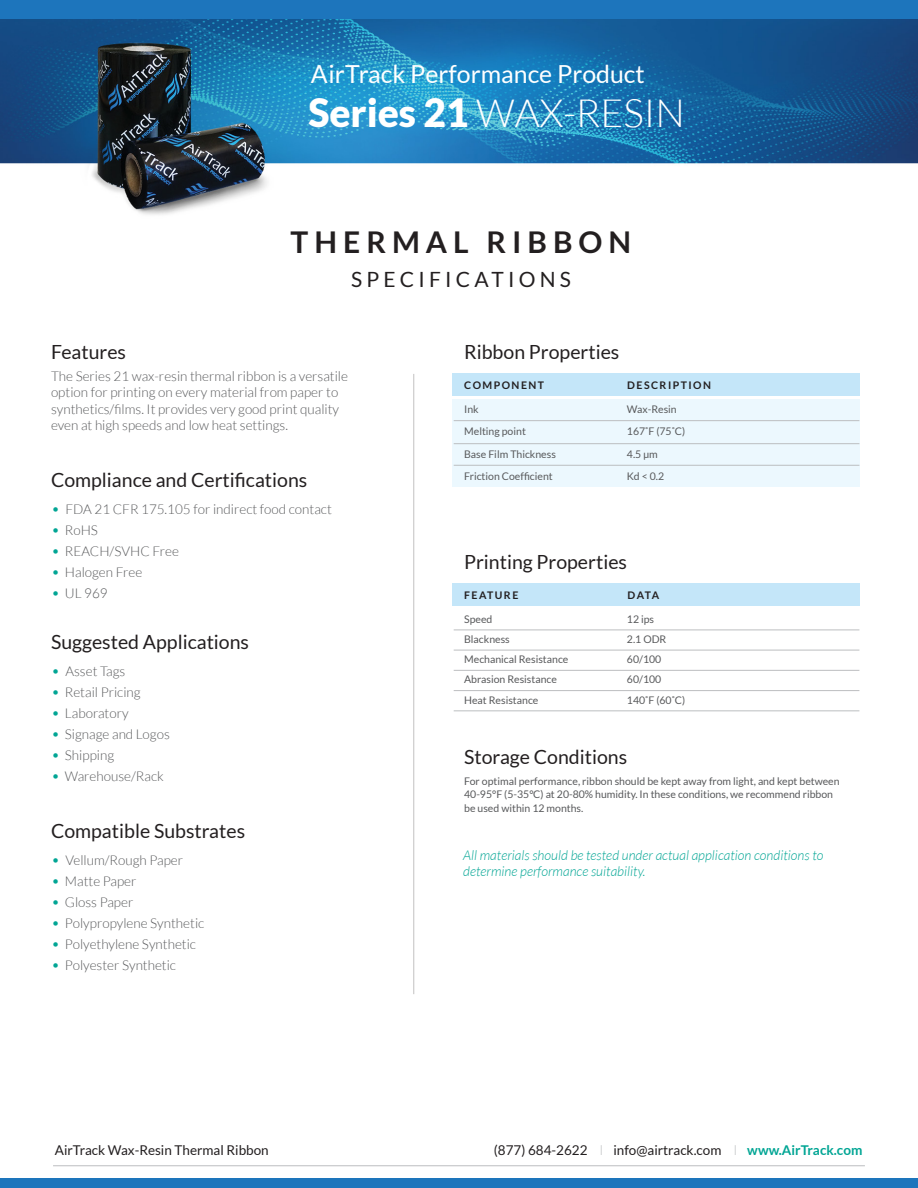
<style>
.page{position:relative;width:918px;height:1188px;background:#fff}
.page>*{position:absolute;margin:0;border:0;box-sizing:border-box;transform-origin:0 0}
.t1{font:300 39px "Lato";color:#fff}
.t2{font:700 30px "Lato";letter-spacing:.2em;color:#231f20}
.t3{font:24.9px "Lato";color:#fff}
.t4{font:21px "Lato";letter-spacing:.2em;color:#231f20}
.t5{font:19.5px "Lato";color:#231f20}
.t6{font:300 13.5px/16.2px "Lato";color:#58595b}
.t7{font:italic 300 13.5px/16.2px "Lato";color:#00a594}
.t8{font:13.5px "Lato";color:#231f20}
.t9{font:10.5px/13.5px "Lato";color:#58595b}
.t10{font:700 10.5px "Lato";letter-spacing:.14em;color:#231f20}
.s1{font-weight:900}
.s2{font-style:italic;font-size:15px;color:#00a594}
.s3{font-weight:300;color:#bcbec0}
.s4{font-weight:700;color:#00a594}
</style>
<div class="page">
<img style="left:0;top:19px;width:918px;height:196px">
<div style="left:0;top:0;width:918px;height:19px;background:#1d75bc"></div>
<div style="left:453px;top:374px;width:407px;height:22px;background:#c4e6f9"></div>
<div style="left:453px;top:399px;width:407px;height:88px;background:#ecf8fe"></div>
<hr style="left:454px;top:420px;width:405px;height:1px;background:#bcbec0">
<hr style="left:454px;top:443px;width:405px;height:1px;background:#bcbec0">
<hr style="left:454px;top:465px;width:405px;height:1px;background:#bcbec0">
<div style="left:0;top:1178px;width:918px;height:10px;background:#1d75bc"></div>
<hr style="left:53px;top:1165px;width:812px;height:1px;background:#bcbec0">
<hr style="left:413px;top:374px;width:1px;height:620px;background:#c2c1c1">
<div style="left:453px;top:583px;width:407px;height:22px;background:#c4e6f9"></div>
<hr style="left:454px;top:630px;width:405px;height:1px;background:#bcbec0">
<hr style="left:454px;top:650px;width:405px;height:1px;background:#bcbec0">
<hr style="left:454px;top:670px;width:405px;height:1px;background:#bcbec0">
<hr style="left:454px;top:690px;width:405px;height:1px;background:#bcbec0">
<hr style="left:454px;top:711px;width:405px;height:1px;background:#bcbec0">
<h3 class="t3" style="left:311px;top:61px;width:336px">AirTrack Performance Product</h3>
<h1 class="t1" style="left:308px;top:92px;width:378px"><span class="s1">Series 21</span> WAX-RESIN</h1>
<h2 class="t2" style="left:291px;top:225px;width:342px">THERMAL RIBBON</h2>
<h3 class="t4" style="left:351px;top:268px;width:221px">SPECIFICATIONS</h3>
<h3 class="t5" style="left:51px;top:341px;width:77px">Features</h3>
<p class="t6" style="left:51px;top:368px;width:299px">The Series 21 wax-resin thermal ribbon is a versatile option for printing on every material from paper to synthetics/films. It provides very good print quality even at high speeds and low heat settings.</p>
<h3 class="t5" style="left:51px;top:469px;width:258px">Compliance and Certifications</h3>
<p class="t6" style="left:51px;top:501px;width:282px"><span class="s2">•</span> FDA 21 CFR 175.105 for indirect food contact</p>
<p class="t6" style="left:51px;top:522px;width:48px"><span class="s2">•</span> RoHS</p>
<p class="t6" style="left:51px;top:543px;width:129px"><span class="s2">•</span> REACH/SVHC Free</p>
<p class="t6" style="left:51px;top:564px;width:93px"><span class="s2">•</span> Halogen Free</p>
<p class="t6" style="left:51px;top:585px;width:58px"><span class="s2">•</span> UL 969</p>
<h3 class="t5" style="left:51px;top:631px;width:200px">Suggested Applications</h3>
<p class="t6" style="left:51px;top:663px;width:76px"><span class="s2">•</span> Asset Tags</p>
<p class="t6" style="left:51px;top:684px;width:91px"><span class="s2">•</span> Retail Pricing</p>
<p class="t6" style="left:51px;top:705px;width:79px"><span class="s2">•</span> Laboratory</p>
<p class="t6" style="left:51px;top:726px;width:120px"><span class="s2">•</span> Signage and Logos</p>
<p class="t6" style="left:51px;top:747px;width:65px"><span class="s2">•</span> Shipping</p>
<p class="t6" style="left:51px;top:768px;width:114px"><span class="s2">•</span> Warehouse/Rack</p>
<h3 class="t5" style="left:51px;top:820px;width:196px">Compatible Substrates</h3>
<p class="t6" style="left:51px;top:852px;width:134px"><span class="s2">•</span> Vellum/Rough Paper</p>
<p class="t6" style="left:51px;top:873px;width:87px"><span class="s2">•</span> Matte Paper</p>
<p class="t6" style="left:51px;top:894px;width:84px"><span class="s2">•</span> Gloss Paper</p>
<p class="t6" style="left:51px;top:915px;width:155px"><span class="s2">•</span> Polypropylene Synthetic</p>
<p class="t6" style="left:51px;top:936px;width:147px"><span class="s2">•</span> Polyethylene Synthetic</p>
<p class="t6" style="left:51px;top:957px;width:127px"><span class="s2">•</span> Polyester Synthetic</p>
<h3 class="t5" style="left:464px;top:341px;width:157px">Ribbon Properties</h3>
<p class="t10" style="left:464px;top:379px;width:82px">COMPONENT</p>
<p class="t10" style="left:627px;top:379px;width:85px">DESCRIPTION</p>
<p class="t9" style="left:464px;top:402px;width:16px">Ink</p>
<p class="t9" style="left:627px;top:402px;width:51px">Wax-Resin</p>
<p class="t9" style="left:464px;top:425px;width:63px">Melting point</p>
<p class="t9" style="left:627px;top:425px;width:60px">167˚F (75˚C)</p>
<p class="t9" style="left:464px;top:447px;width:93px">Base Film Thickness</p>
<p class="t9" style="left:627px;top:447px;width:32px">4.5 µm</p>
<p class="t9" style="left:464px;top:470px;width:90px">Friction Coefficient</p>
<p class="t9" style="left:627px;top:470px;width:39px">Kd &lt; 0.2</p>
<h3 class="t5" style="left:464px;top:551px;width:164px">Printing Properties</h3>
<p class="t10" style="left:464px;top:589px;width:56px">FEATURE</p>
<p class="t10" style="left:628px;top:589px;width:33px">DATA</p>
<p class="t9" style="left:464px;top:612px;width:30px">Speed</p>
<p class="t9" style="left:627px;top:612px;width:29px">12 ips</p>
<p class="t9" style="left:464px;top:632px;width:47px">Blackness</p>
<p class="t9" style="left:627px;top:632px;width:41px">2.1 ODR</p>
<p class="t9" style="left:464px;top:653px;width:106px">Mechanical Resistance</p>
<p class="t9" style="left:627px;top:653px;width:36px">60/100</p>
<p class="t9" style="left:464px;top:673px;width:94px">Abrasion Resistance</p>
<p class="t9" style="left:627px;top:673px;width:36px">60/100</p>
<p class="t9" style="left:464px;top:693px;width:76px">Heat Resistance</p>
<p class="t9" style="left:627px;top:693px;width:60px">140˚F (60˚C)</p>
<h3 class="t5" style="left:464px;top:746px;width:165px">Storage Conditions</h3>
<p class="t9" style="left:464px;top:774px;width:377px">For optimal performance, ribbon should be kept away from light, and kept between<br>40-95°F (5-35°C) at 20-80% humidity. In these conditions, we recommend ribbon be used within 12 months.</p>
<p class="t7" style="left:463px;top:847px;width:362px">All materials should be tested under actual application conditions to determine performance suitability.</p>
<p class="t8" style="left:55px;top:1143px;width:215px">AirTrack Wax-Resin Thermal Ribbon</p>
<p class="t8" style="left:494px;top:1143px;width:370px">(877) 684-2622 <span class="s3">l</span> info@airtrack.com <span class="s3">l</span> <span class="s4">www.AirTrack.com</span></p>
</div>
